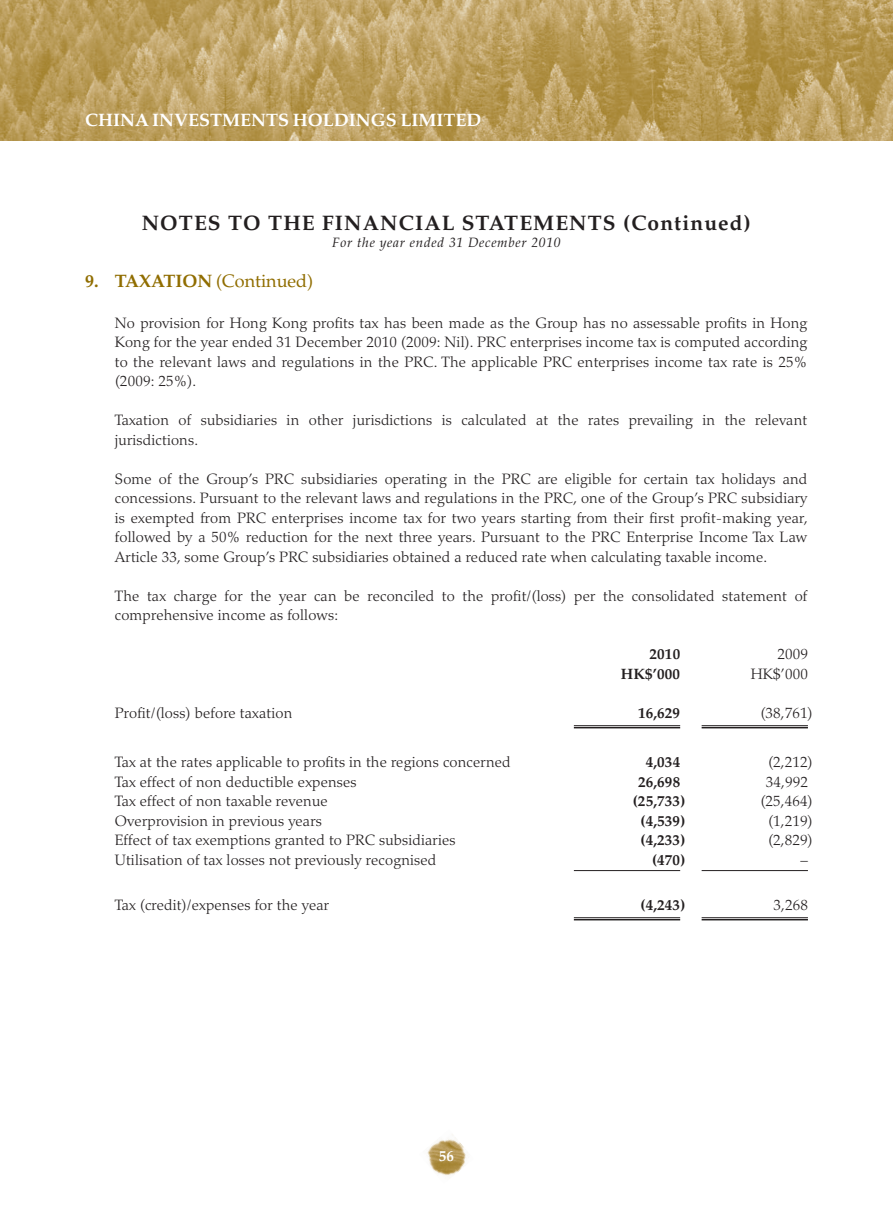
<style>
.page{position:relative;width:893px;height:1212px;background:#fff}
.page>*{position:absolute;margin:0;border:0;box-sizing:border-box;transform-origin:0 0}
.t1{font:700 21px "Palatino LT Std";letter-spacing:.05em;color:#231f20}
.t2{font:700 18px "Palatino LT Std";color:#fff}
.t3{font:18px "Palatino LT Std";color:#906d00}
.t4{font:300 15px/19.5px "Palatino LT Std";letter-spacing:.01em;color:#231f20;text-align:justify}
.t5{font:700 15px "Palatino LT Std";letter-spacing:.01em;color:#231f20}
.t6{font:700 15px "Palatino LT Std";color:#fff}
.t7{font:italic 13.5px "Palatino LT Std";letter-spacing:.05em;color:#231f20}
.s1{font-weight:700}
</style>
<div class="page">
<img style="left:0;top:0;width:893px;height:141px">
<img style="left:427px;top:1134px;width:39px;height:42px">
<hr style="left:574px;top:725px;width:106px;height:1px;background:#231f20">
<hr style="left:574px;top:727px;width:106px;height:1px;background:#231f20">
<hr style="left:702px;top:725px;width:106px;height:1px;background:#231f20">
<hr style="left:702px;top:727px;width:106px;height:1px;background:#231f20">
<hr style="left:574px;top:870px;width:106px;height:1px;background:#231f20">
<hr style="left:702px;top:870px;width:106px;height:1px;background:#231f20">
<hr style="left:574px;top:917px;width:106px;height:1px;background:#231f20">
<hr style="left:574px;top:919px;width:106px;height:1px;background:#231f20">
<hr style="left:702px;top:917px;width:106px;height:1px;background:#231f20">
<hr style="left:702px;top:919px;width:106px;height:1px;background:#231f20">
<p class="t2" style="left:85px;top:110px;width:27px">CHINA</p>
<p class="t2" style="left:152px;top:110px;width:21px">INVESTMENTS</p>
<p class="t2" style="left:293px;top:110px;width:29px">HOLDINGS</p>
<p class="t2" style="left:400px;top:110px;width:24px">LIMITED</p>
<p class="t1" style="left:142px;top:211px;width:611px">NOTES TO THE FINANCIAL STATEMENTS (CONTINUED)</p>
<p class="t7" style="left:332px;top:234px;width:230px">For the year ended 31 December 2010</p>
<p class="t3" style="left:85px;top:270px;width:230px"><span class="s1">9. TAXATION</span> (Continued)</p>
<p class="t4" style="left:115px;top:313px;width:694px">No provision for Hong Kong profits tax has been made as the Group has no assessable profits in Hong Kong for the year ended 31 December 2010 (2009: Nil). PRC enterprises income tax is computed according to the relevant laws and regulations in the PRC. The applicable PRC enterprises income tax rate is 25% (2009: 25%).</p>
<p class="t4" style="left:115px;top:411px;width:694px">Taxation of subsidiaries in other jurisdictions is calculated at the rates prevailing in the relevant jurisdictions.</p>
<p class="t4" style="left:115px;top:469px;width:694px">Some of the Group’s PRC subsidiaries operating in the PRC are eligible for certain tax holidays and concessions. Pursuant to the relevant laws and regulations in the PRC, one of the Group’s PRC subsidiary is exempted from PRC enterprises income tax for two years starting from their first profit-making year, followed by a 50% reduction for the next three years. Pursuant to the PRC Enterprise Income Tax Law Article 33, some Group’s PRC subsidiaries obtained a reduced rate when calculating taxable income.</p>
<p class="t4" style="left:115px;top:586px;width:694px">The tax charge for the year can be reconciled to the profit/(loss) per the consolidated statement of comprehensive income as follows:</p>
<p class="t5" style="left:650px;top:645px;width:32px">2010</p>
<p class="t4" style="left:777px;top:645px;width:32px">2009</p>
<p class="t5" style="left:621px;top:665px;width:61px">HK$’000</p>
<p class="t4" style="left:751px;top:664px;width:59px">HK$’000</p>
<p class="t4" style="left:115px;top:703px;width:179px">Profit/(loss) before taxation</p>
<p class="t5" style="left:638px;top:704px;width:44px">16,629</p>
<p class="t4" style="left:760px;top:703px;width:54px">(38,761)</p>
<p class="t4" style="left:115px;top:753px;width:397px">Tax at the rates applicable to profits in the regions concerned</p>
<p class="t5" style="left:646px;top:753px;width:36px">4,034</p>
<p class="t4" style="left:768px;top:753px;width:46px">(2,212)</p>
<p class="t4" style="left:115px;top:772px;width:243px">Tax effect of non deductible expenses</p>
<p class="t5" style="left:638px;top:773px;width:44px">26,698</p>
<p class="t4" style="left:766px;top:772px;width:44px">34,992</p>
<p class="t4" style="left:115px;top:792px;width:214px">Tax effect of non taxable revenue</p>
<p class="t5" style="left:633px;top:792px;width:54px">(25,733)</p>
<p class="t4" style="left:760px;top:792px;width:54px">(25,464)</p>
<p class="t4" style="left:115px;top:811px;width:209px">Overprovision in previous years</p>
<p class="t5" style="left:640px;top:812px;width:46px">(4,539)</p>
<p class="t4" style="left:768px;top:811px;width:46px">(1,219)</p>
<p class="t4" style="left:115px;top:831px;width:342px">Effect of tax exemptions granted to PRC subsidiaries</p>
<p class="t5" style="left:640px;top:831px;width:46px">(4,233)</p>
<p class="t4" style="left:768px;top:831px;width:46px">(2,829)</p>
<p class="t4" style="left:115px;top:850px;width:323px">Utilisation of tax losses not previously recognised</p>
<p class="t5" style="left:652px;top:851px;width:35px">(470)</p>
<p class="t4" style="left:800px;top:850px;width:9px">–</p>
<p class="t4" style="left:115px;top:895px;width:216px">Tax (credit)/expenses for the year</p>
<p class="t5" style="left:640px;top:896px;width:46px">(4,243)</p>
<p class="t4" style="left:773px;top:895px;width:36px">3,268</p>
<p class="t6" style="left:439px;top:1147px;width:16px">56</p>
</div>
